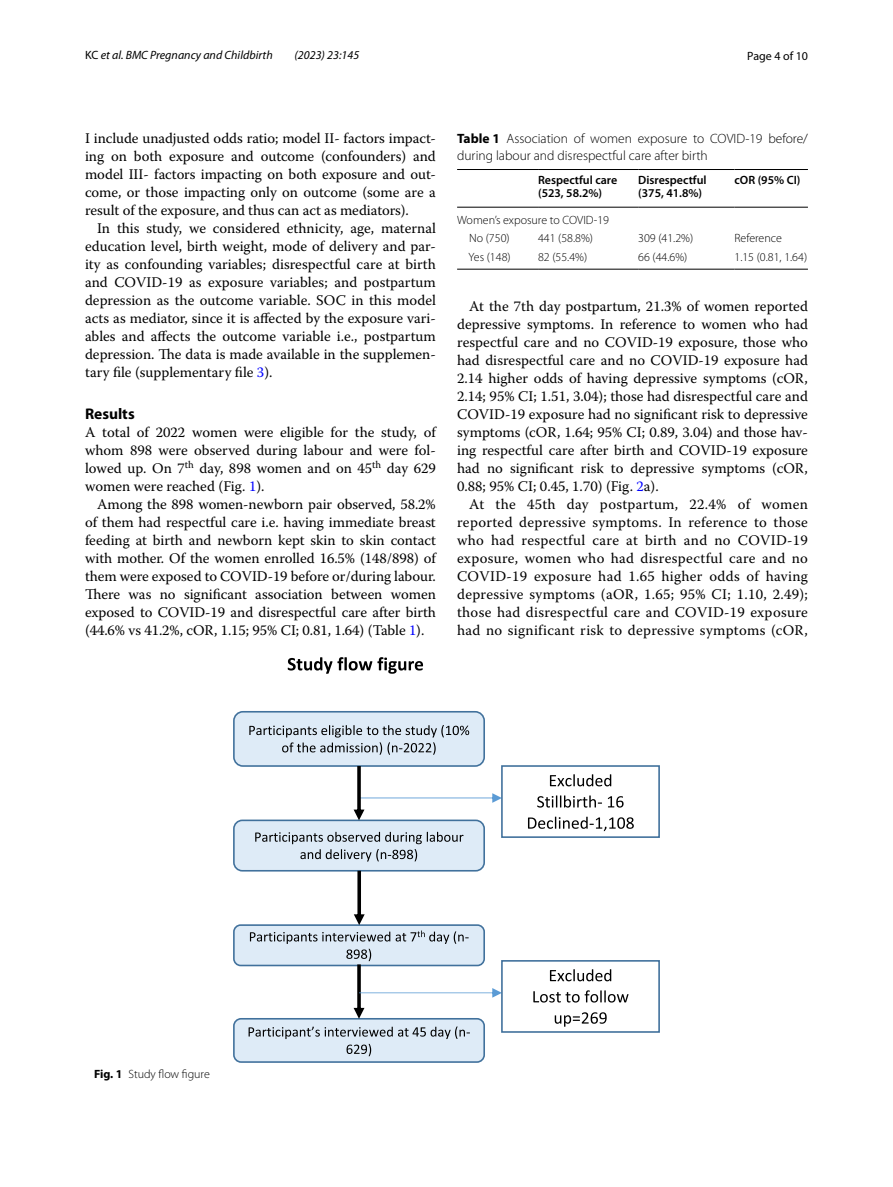
<style>
.page{position:relative;width:893px;height:1187px;background:#fff}
.page>*{position:absolute;margin:0;border:0;box-sizing:border-box;transform-origin:0 0}
.t1{font:700 15.45px "Myriad Pro";color:#000}
.t2{font:14.7px/18px "Warnock Pro";color:#000;text-align:justify}
.t3{font:300 13.5px/16.5px "Myriad Pro";color:#000}
.t4{font:300 12px/18.1px "Myriad Pro";color:#000}
.t5{font:600 12px/13.5px "Myriad Pro";color:#000}
.t6{font:italic 12px "Myriad Pro";color:#000}
.t7{font:12px "Myriad Pro";color:#000}
.s1{font-style:normal}
.s2{color:#00f}
.s3{font-weight:700}
</style>
<div class="page">
<div style="left:234px;top:711px;width:250px;height:55px;background:#deebf7;border-radius:9px"></div>
<div style="left:233px;top:711px;width:252px;height:55px;border:2px solid #41719c;border-radius:9px"></div>
<svg style="left:249px;top:725px;width:220px;height:29px"></svg>
<div style="left:234px;top:820px;width:250px;height:50px;background:#deebf7;border-radius:8px"></div>
<div style="left:233px;top:819px;width:252px;height:52px;border:2px solid #41719c;border-radius:8px"></div>
<svg style="left:255px;top:831px;width:208px;height:30px"></svg>
<div style="left:234px;top:925px;width:250px;height:40px;background:#deebf7;border-radius:7px"></div>
<div style="left:234px;top:1018px;width:250px;height:43px;background:#deebf7;border-radius:7px"></div>
<div style="left:233px;top:1017px;width:252px;height:45px;border:2px solid #41719c;border-radius:7px"></div>
<svg style="left:249px;top:1026px;width:221px;height:30px"></svg>
<svg style="left:354px;top:766px;width:147px;height:54px"></svg>
<div style="left:501px;top:765px;width:159px;height:72px;border:2px solid #41719c"></div>
<svg style="left:550px;top:774px;width:61px;height:12px"></svg>
<svg style="left:537px;top:795px;width:87px;height:12px"></svg>
<svg style="left:528px;top:816px;width:106px;height:15px"></svg>
<svg style="left:288px;top:657px;width:135px;height:16px"></svg>
<svg style="left:250px;top:870px;width:251px;height:148px"></svg>
<div style="left:501px;top:960px;width:159px;height:72px;border:2px solid #41719c"></div>
<svg style="left:550px;top:969px;width:61px;height:12px"></svg>
<svg style="left:533px;top:990px;width:95px;height:12px"></svg>
<svg style="left:555px;top:1012px;width:52px;height:14px"></svg>
<hr style="left:457px;top:169px;width:81px;height:1px;background:#000">
<hr style="left:457px;top:207px;width:81px;height:1px;background:#000">
<hr style="left:538px;top:169px;width:100px;height:1px;background:#000">
<hr style="left:538px;top:207px;width:100px;height:1px;background:#000">
<hr style="left:638px;top:169px;width:96px;height:1px;background:#000">
<hr style="left:638px;top:207px;width:96px;height:1px;background:#000">
<hr style="left:734px;top:169px;width:74px;height:1px;background:#000">
<hr style="left:734px;top:207px;width:74px;height:1px;background:#000">
<hr style="left:457px;top:269px;width:81px;height:1px;background:#000">
<hr style="left:538px;top:269px;width:100px;height:1px;background:#000">
<hr style="left:638px;top:269px;width:96px;height:1px;background:#000">
<hr style="left:734px;top:269px;width:74px;height:1px;background:#000">
<p class="t6" style="left:85px;top:48px;width:189px"><span class="s1">KC</span> et al. BMC Pregnancy and Childbirth</p>
<p class="t6" style="left:295px;top:48px;width:66px">(2023) 23:145</p>
<p class="t7" style="left:747px;top:48px;width:62px">Page 4 of 10</p>
<p class="t2" style="left:85px;top:128px;width:352px">I include unadjusted odds ratio; model II- factors impact&shy;ing on both exposure and outcome (confounders) and model III- factors impacting on both exposure and out&shy;come, or those impacting only on outcome (some are a result of the exposure, and thus can act as mediators).</p>
<p class="t2" style="left:85px;top:218px;width:352px;text-indent:12px">In this study, we considered ethnicity, age, maternal education level, birth weight, mode of delivery and par&shy;ity as confounding variables; disrespectful care at birth and COVID-19 as exposure variables; and postpartum depression as the outcome variable. SOC in this model acts as mediator, since it is affected by the exposure vari&shy;ables and affects the outcome variable i.e., postpartum depression. The data is made available in the supplemen&shy;tary file (supplementary file <span class="s2">3</span>).</p>
<p class="t1" style="left:85px;top:404px;width:51px">Results</p>
<p class="t2" style="left:85px;top:423px;width:352px">A total of 2022 women were eligible for the study, of whom 898 were observed during labour and were fol&shy;lowed up. On 7<sup>th</sup> day, 898 women and on 45<sup>th</sup> day 629 women were reached (Fig. <span class="s2">1</span>).</p>
<p class="t2" style="left:85px;top:495px;width:352px;text-indent:12px">Among the 898 women-newborn pair observed, 58.2% of them had respectful care i.e. having immediate breast feeding at birth and newborn kept skin to skin contact with mother. Of the women enrolled 16.5% (148/898) of them were exposed to COVID-19 before or/during labour.<br>There was no significant association between women exposed to COVID-19 and disrespectful care after birth (44.6% vs 41.2%, cOR, 1.15; 95% CI; 0.81, 1.64) (Table <span class="s2">1</span>).</p>
<p class="t3" style="left:457px;top:130px;width:352px"><span class="s3">Table 1</span> Association of women exposure to COVID-19 before/ during labour and disrespectful care after birth</p>
<p class="t5" style="left:538px;top:173px;width:81px">Respectful care (523, 58.2%)</p>
<p class="t5" style="left:638px;top:173px;width:70px">Disrespectful (375, 41.8%)</p>
<p class="t5" style="left:734px;top:173px;width:68px">cOR (95% CI)</p>
<p class="t4" style="left:469px;top:211px;width:142px;text-indent:-12px">Women’s exposure to COVID-19<br>No (750)</p>
<p class="t4" style="left:538px;top:229px;width:57px">441 (58.8%)</p>
<p class="t4" style="left:638px;top:229px;width:57px">309 (41.2%)</p>
<p class="t4" style="left:734px;top:229px;width:49px">Reference</p>
<p class="t4" style="left:468px;top:248px;width:44px">Yes (148)</p>
<p class="t4" style="left:538px;top:248px;width:51px">82 (55.4%)</p>
<p class="t4" style="left:638px;top:248px;width:51px">66 (44.6%)</p>
<p class="t4" style="left:734px;top:248px;width:74px">1.15 (0.81, 1.64)</p>
<p class="t2" style="left:457px;top:297px;width:352px;text-indent:12px">At the 7th day postpartum, 21.3% of women reported depressive symptoms. In reference to women who had respectful care and no COVID-19 exposure, those who had disrespectful care and no COVID-19 exposure had 2.14 higher odds of having depressive symptoms (cOR, 2.14; 95% CI; 1.51, 3.04); those had disrespectful care and COVID-19 exposure had no significant risk to depressive symptoms (cOR, 1.64; 95% CI; 0.89, 3.04) and those hav&shy;ing respectful care after birth and COVID-19 exposure had no significant risk to depressive symptoms (cOR, 0.88; 95% CI; 0.45, 1.70) (Fig. <span class="s2">2</span>a).</p>
<p class="t2" style="left:457px;top:495px;width:352px;text-indent:12px">At the 45th day postpartum, 22.4% of women reported depressive symptoms. In reference to those who had respectful care at birth and no COVID-19 exposure, women who had disrespectful care and no COVID-19 exposure had 1.65 higher odds of having depressive symptoms (aOR, 1.65; 95% CI; 1.10, 2.49); those had disrespectful care and COVID-19 exposure had no significant risk to depressive symptoms (cOR,</p>
<p class="t4" style="left:94px;top:1065px;width:117px"><span class="s3">Fig. 1</span> Study flow figure</p>
</div>
